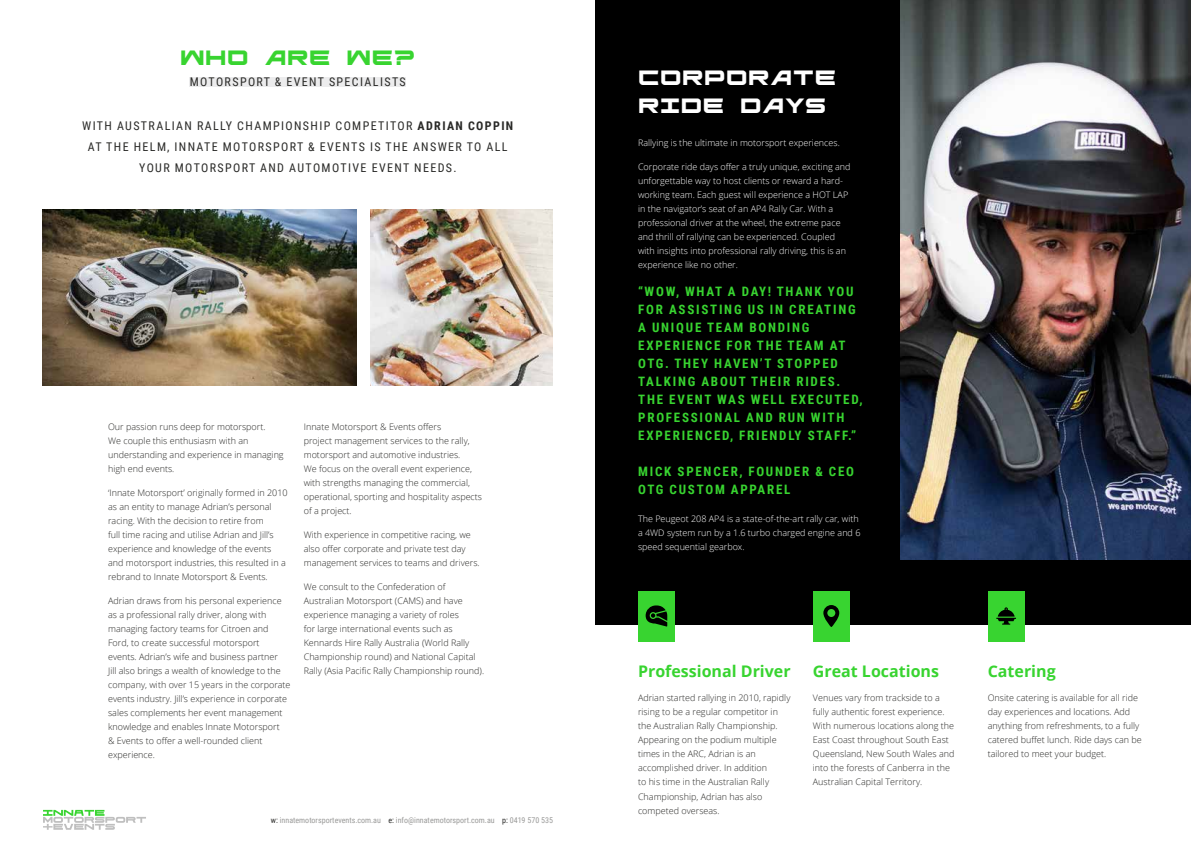
<style>
.page{position:relative;width:1191px;height:842px;background:#fff}
.page>*{position:absolute;margin:0;border:0;box-sizing:border-box;transform-origin:0 0}
.t1{font:30px/28px "Ghost Clan";letter-spacing:.02em;color:#fff}
.t2{font:30px "Ghost Clan";letter-spacing:.02em;color:#38d430}
.t3{font:700 16px "Open Sans";color:#38d430}
.t4{font:700 13px/18px "Roboto Condensed";letter-spacing:.135em;color:#38d430}
.t5{font:12px/21px "Roboto Condensed";letter-spacing:.115em;color:#292927;text-align:center}
.t6{font:300 9px/14px "Open Sans";color:#292927}
.t7{font:300 9px/14px "Open Sans";color:#fff}
.t8{font:8px "Roboto Condensed";color:#999998}
.s1{font-weight:700}
.s2{color:#292927}
</style>
<div class="page">
<div style="left:595px;top:0;width:596px;height:625px;background:#000"></div>
<img style="left:900px;top:0;width:291px;height:559px">
<div style="left:189px;top:77px;width:217px;height:9px;background:#ececed"></div>
<img style="left:43px;top:210px;width:313px;height:176px">
<img style="left:370px;top:210px;width:183px;height:176px">
<div style="left:987px;top:591px;width:37px;height:50px;background:#38d430"></div>
<svg style="left:996px;top:607px;width:20px;height:18px"></svg>
<div style="left:638px;top:591px;width:37px;height:50px;background:#38d430"></div>
<svg style="left:645px;top:605px;width:22px;height:21px"></svg>
<div style="left:813px;top:591px;width:36px;height:50px;background:#38d430"></div>
<svg style="left:823px;top:605px;width:16px;height:22px"></svg>
<svg style="left:43px;top:810px;width:103px;height:20px"></svg>
<h1 class="t2" style="left:180px;top:44px;width:237px">WHO ARE WE?</h1>
<h3 class="t5" style="left:190px;top:71px;width:217px">MOTORSPORT &amp; EVENT SPECIALISTS</h3>
<h3 class="t5" style="left:82px;top:115px;width:433px">WITH AUSTRALIAN RALLY CHAMPIONSHIP COMPETITOR <span class="s1">ADRIAN COPPIN<br></span>AT THE HELM, INNATE MOTORSPORT &amp; EVENTS IS THE ANSWER TO ALL<br>YOUR MOTORSPORT AND AUTOMOTIVE EVENT NEEDS.</h3>
<p class="t6" style="left:108px;top:419px;width:177px">Our passion runs deep for motorsport.<br>We couple this enthusiasm with an understanding and experience in managing high end events.</p>
<p class="t6" style="left:108px;top:485px;width:181px">‘Innate Motorsport’ originally formed in 2010 as an entity to manage Adrian’s personal racing. With the decision to retire from<br>full time racing and utilise Adrian and Jill’s experience and knowledge of the events and motorsport industries, this resulted in a rebrand to Innate Motorsport &amp; Events.</p>
<p class="t6" style="left:108px;top:593px;width:184px">Adrian draws from his personal experience as a professional rally driver, along with managing factory teams for Citroen and Ford, to create successful motorsport<br>events. Adrian’s wife and business partner<br>Jill also brings a wealth of knowledge to the company, with over 15 years in the corporate events industry. Jill’s experience in corporate sales complements her event management knowledge and enables Innate Motorsport<br>&amp; Events to offer a well-rounded client experience.</p>
<p class="t6" style="left:304px;top:419px;width:180px">Innate Motorsport &amp; Events offers<br>project management services to the rally, motorsport and automotive industries.<br>We focus on the overall event experience, with strengths managing the commercial, operational, sporting and hospitality aspects of a project.</p>
<p class="t6" style="left:304px;top:527px;width:177px">With experience in competitive racing, we also offer corporate and private test day management services to teams and drivers.</p>
<p class="t6" style="left:304px;top:579px;width:182px">We consult to the Confederation of Australian Motorsport (CAMS) and have experience managing a variety of roles<br>for large international events such as Kennards Hire Rally Australia (World Rally Championship round) and National Capital Rally (Asia Pacific Rally Championship round).</p>
<p class="t8" style="left:271px;top:814px;width:284px"><span class="s2">w:</span> innatemotorsportevents.com.au <span class="s2">e:</span> info@innatemotorsport.com.au <span class="s2">p:</span> 0419 570 535</p>
<h1 class="t1" style="left:638px;top:63px;width:200px">CORPORATE<br>RIDE DAYS</h1>
<p class="t7" style="left:638px;top:136px;width:203px">Rallying is the ultimate in motorsport experiences.</p>
<p class="t7" style="left:638px;top:160px;width:214px">Corporate ride days offer a truly unique, exciting and unforgettable way to host clients or reward a hard&shy;working team. Each guest will experience a HOT LAP in the navigator’s seat of an AP4 Rally Car. With a professional driver at the wheel, the extreme pace and thrill of rallying can be experienced. Coupled with insights into professional rally driving, this is an experience like no other.</p>
<p class="t4" style="left:638px;top:282px;width:226px">“WOW, WHAT A DAY! THANK YOU<br>FOR ASSISTING US IN CREATING<br>A UNIQUE TEAM BONDING<br>EXPERIENCE FOR THE TEAM AT<br>OTG. THEY HAVEN’T STOPPED<br>TALKING ABOUT THEIR RIDES.<br>THE EVENT WAS WELL EXECUTED,<br>PROFESSIONAL AND RUN WITH<br>EXPERIENCED, FRIENDLY STAFF.”</p>
<h3 class="t4" style="left:638px;top:462px;width:217px">MICK SPENCER, FOUNDER &amp; CEO<br>OTG CUSTOM APPAREL</h3>
<p class="t7" style="left:638px;top:511px;width:224px">The Peugeot 208 AP4 is a state-of-the-art rally car, with a 4WD system run by a 1.6 turbo charged engine and 6 speed sequential gearbox.</p>
<h2 class="t3" style="left:638px;top:660px;width:154px">Professional Driver</h2>
<p class="t6" style="left:638px;top:691px;width:154px">Adrian started rallying in 2010, rapidly rising to be a regular competitor in the Australian Rally Championship.<br>Appearing on the podium multiple times in the ARC, Adrian is an accomplished driver. In addition<br>to his time in the Australian Rally<br>Championship, Adrian has also competed overseas.</p>
<h2 class="t3" style="left:813px;top:660px;width:128px">Great Locations</h2>
<p class="t6" style="left:813px;top:691px;width:143px">Venues vary from trackside to a fully authentic forest experience.<br>With numerous locations along the East Coast throughout South East Queensland, New South Wales and into the forests of Canberra in the Australian Capital Territory.</p>
<h2 class="t3" style="left:987px;top:660px;width:69px">Catering</h2>
<p class="t6" style="left:987px;top:691px;width:156px">Onsite catering is available for all ride day experiences and locations. Add anything from refreshments, to a fully catered buffet lunch. Ride days can be tailored to meet your budget.</p>
</div>
